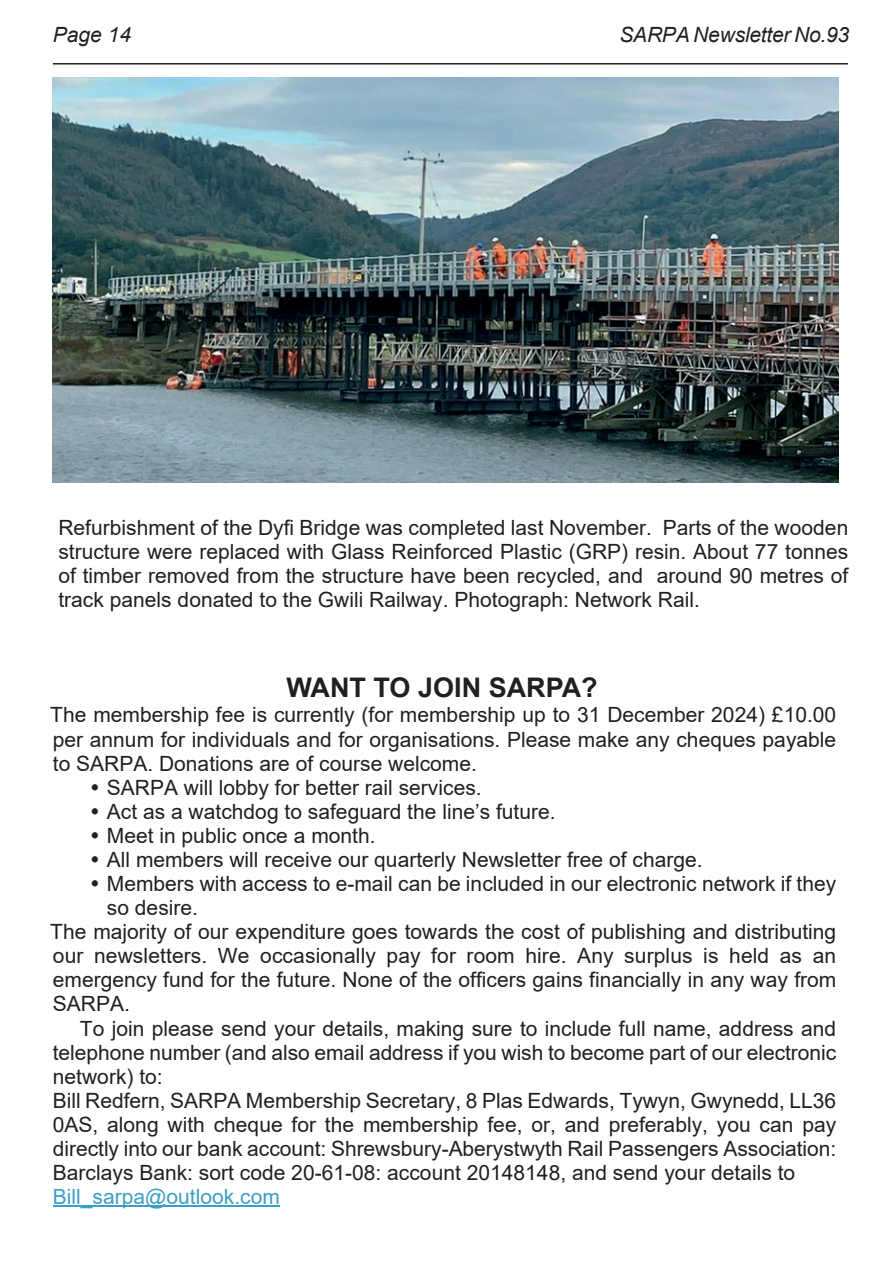
<style>
.page{position:relative;width:893px;height:1263px;background:#fff}
.page>*{position:absolute;margin:0;border:0;box-sizing:border-box;transform-origin:0 0}
.t1{font:700 27px "Arial";color:#231f20}
.t2{font:21px/24px "Arial";color:#231f20;text-align:justify}
.t3{font:italic 21px "Arial";letter-spacing:-.01em;color:#231f20}
.t4{font:21px "Arial";color:#3d9ec4}
</style>
<div class="page">
<hr style="left:53px;top:63px;width:795px;height:2px;background:#231f20">
<hr style="left:53px;top:1205px;width:227px;height:2px;background:#3d9ec4">
<img style="left:53px;top:77px;width:786px;height:406px">
<p class="t3" style="left:53px;top:27px;width:80px">Page 14</p>
<p class="t3" style="left:619px;top:27px;width:231px">SARPA Newsletter No.93</p>
<p class="t2" style="left:58px;top:518px;width:791px">Refurbishment of the Dyfi Bridge was completed last November. Parts of the wooden structure were replaced with Glass Reinforced Plastic (GRP) resin. About 77 tonnes of timber removed from the structure have been recycled, and around 90 metres of track panels donated to the Gwili Railway. Photograph: Network Rail.</p>
<p class="t1" style="left:287px;top:677px;width:313px">WANT TO JOIN SARPA?</p>
<p class="t2" style="left:50px;top:705px;width:787px">The membership fee is currently (for membership up to 31 December 2024) £10.00</p>
<p class="t2" style="left:53px;top:729px;width:785px">per annum for individuals and for organisations. Please make any cheques payable</p>
<p class="t2" style="left:53px;top:753px;width:426px">to SARPA. Donations are of course welcome.</p>
<p class="t2" style="left:107px;top:777px;width:376px">SARPA will lobby for better rail services.</p>
<p class="t2" style="left:107px;top:801px;width:450px">Act as a watchdog to safeguard the line’s future.</p>
<p class="t2" style="left:107px;top:825px;width:270px">Meet in public once a month.</p>
<p class="t2" style="left:107px;top:849px;width:597px">All members will receive our quarterly Newsletter free of charge.</p>
<p class="t2" style="left:107px;top:874px;width:731px">Members with access to e-mail can be included in our electronic network if they</p>
<p class="t2" style="left:107px;top:898px;width:93px">so desire.</p>
<p class="t2" style="left:50px;top:922px;width:787px">The majority of our expenditure goes towards the cost of publishing and distributing</p>
<p class="t2" style="left:53px;top:946px;width:785px">our newsletters. We occasionally pay for room hire. Any surplus is held as an</p>
<p class="t2" style="left:53px;top:970px;width:785px">emergency fund for the future. None of the officers gains financially in any way from</p>
<p class="t2" style="left:53px;top:994px;width:79px">SARPA.</p>
<p class="t2" style="left:80px;top:1018px;width:758px">To join please send your details, making sure to include full name, address and</p>
<p class="t2" style="left:53px;top:1042px;width:785px">telephone number (and also email address if you wish to become part of our electronic</p>
<p class="t2" style="left:53px;top:1066px;width:111px">network) to:</p>
<p class="t2" style="left:53px;top:1090px;width:785px">Bill Redfern, SARPA Membership Secretary, 8 Plas Edwards, Tywyn, Gwynedd, LL36</p>
<p class="t2" style="left:53px;top:1114px;width:785px">0AS, along with cheque for the membership fee, or, and preferably, you can pay</p>
<p class="t2" style="left:53px;top:1138px;width:785px">directly into our bank account: Shrewsbury-Aberystwyth Rail Passengers Association:</p>
<p class="t2" style="left:53px;top:1162px;width:744px">Barclays Bank: sort code 20-61-08: account 20148148, and send your details to</p>
<p class="t4" style="left:53px;top:1189px;width:229px">Bill_sarpa@outlook.com</p>
</div>
